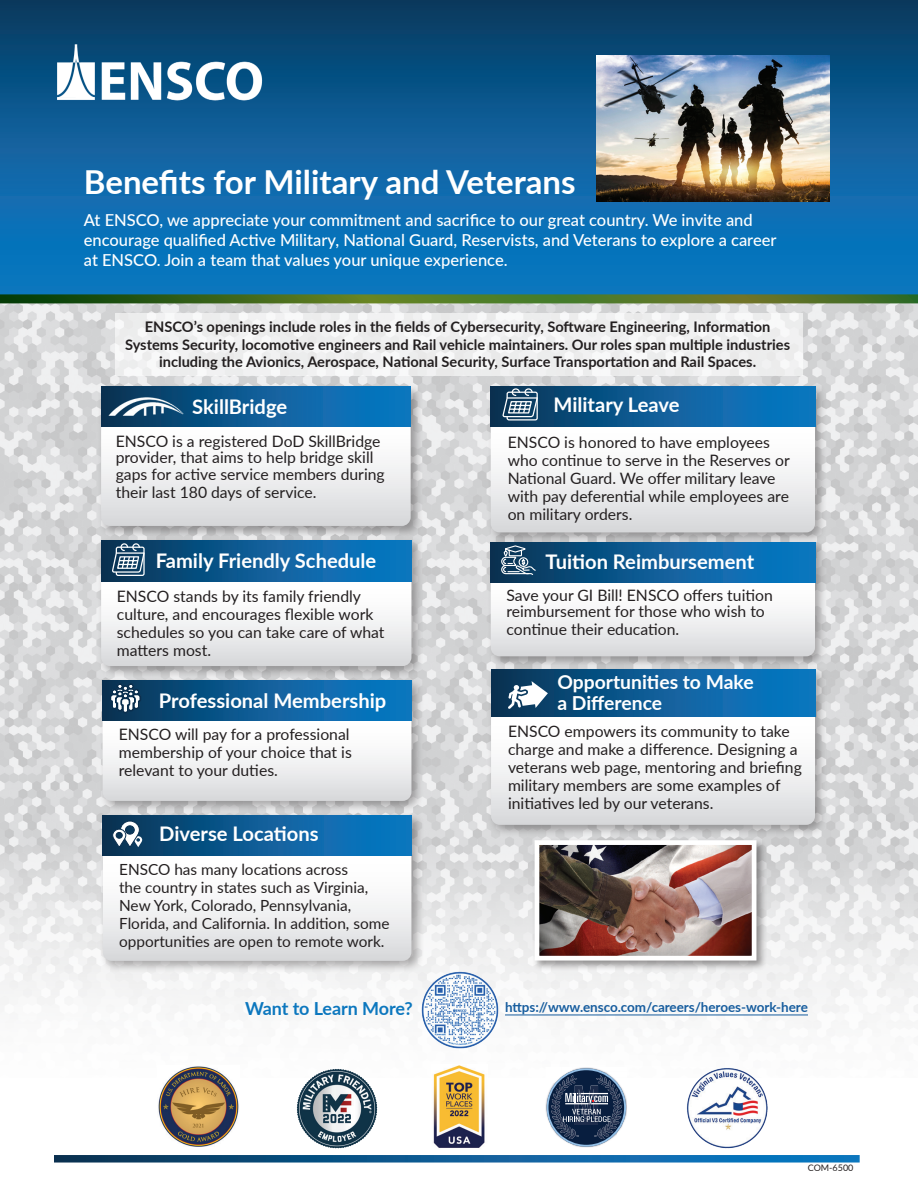
<style>
.page{position:relative;width:918px;height:1188px;background:#fff}
.page>*{position:absolute;margin:0;border:0;box-sizing:border-box;transform-origin:0 0}
.t1{font:700 33px "Lato";color:#fff}
.t2{font:700 20.1px "Lato";color:#fff}
.t3{font:700 19.35px/20.1px "Lato";color:#fff}
.t4{font:700 18px "Lato";letter-spacing:-.01em;color:#0c77be}
.t5{font:500 16.5px/19.8px "Lato";color:#fff}
.t6{font:15.75px/18px "Lato";color:#231f20}
.t7{font:15.3px/18px "Lato";color:#231f20}
.t8{font:700 14.7px/17.5px "Lato";color:#231f20;text-align:center}
.t9{font:700 13.5px "Lato";letter-spacing:-.005em;color:#175d9e}
.t10{font:9px "Lato";color:#231f20}
</style>
<div class="page">
<img style="left:0;top:303px;width:918px;height:720px">
<div style="left:0;top:0;width:918px;height:299px;background:linear-gradient(to bottom,#0a3e66,#0d80ce)"></div>
<img style="left:52px;top:38px;width:226px;height:70px">
<img style="left:433px;top:1065px;width:52px;height:83px">
<img style="left:687px;top:1068px;width:81px;height:81px">
<svg style="left:545px;top:1067px;width:82px;height:80px"></svg>
<img style="left:296px;top:1069px;width:82px;height:80px">
<img style="left:158px;top:1066px;width:81px;height:81px">
<div style="left:97px;top:383px;width:326px;height:156px;background:#231f20;opacity:.35"></div>
<svg style="left:101px;top:426px;width:310px;height:100px"></svg>
<div style="left:101px;top:387px;width:310px;height:39px;background:linear-gradient(to right,#0a3658,#0d7ecd)"></div>
<img style="left:108px;top:397px;width:77px;height:19px">
<svg style="left:54px;top:1155px;width:806px;height:8px;background:#1a6499"></svg>
<div style="left:97px;top:536px;width:327px;height:143px;background:#231f20;opacity:.35"></div>
<div style="left:101px;top:540px;width:310px;height:42px;background:linear-gradient(to right,#0a3658,#0d7ecc)"></div>
<svg style="left:101px;top:543px;width:310px;height:123px"></svg>
<div style="left:99px;top:677px;width:325px;height:137px;background:#231f20;opacity:.35"></div>
<svg style="left:103px;top:681px;width:308px;height:2px"></svg>
<svg style="left:103px;top:683px;width:308px;height:118px"></svg>
<div style="left:487px;top:383px;width:341px;height:162px;background:#231f20;opacity:.35"></div>
<svg style="left:491px;top:387px;width:324px;height:1px"></svg>
<svg style="left:491px;top:388px;width:324px;height:144px"></svg>
<div style="left:487px;top:538px;width:341px;height:131px;background:#231f20;opacity:.35"></div>
<div style="left:491px;top:542px;width:324px;height:40px;background:linear-gradient(to right,#0a3658,#0d7ecc)"></div>
<svg style="left:491px;top:545px;width:324px;height:111px"></svg>
<div style="left:487px;top:665px;width:341px;height:173px;background:#231f20;opacity:.35"></div>
<div style="left:491px;top:669px;width:324px;height:48px;background:linear-gradient(to right,#0a3658,#0d7ecd)"></div>
<svg style="left:491px;top:681px;width:324px;height:144px"></svg>
<div style="left:532px;top:838px;width:235px;height:133px;background:#231f20;opacity:.45"></div>
<img style="left:541px;top:846px;width:209px;height:109px">
<div style="left:535px;top:840px;width:221px;height:121px;border:5px solid #fff"></div>
<img style="left:420px;top:970px;width:80px;height:79px">
<svg style="left:0;top:294px;width:918px;height:9px;background:#436d28"></svg>
<hr style="left:505px;top:1015px;width:303px;height:1px;background:#175d9e">
<div style="left:99px;top:811px;width:325px;height:163px;background:#231f20;opacity:.35"></div>
<div style="left:103px;top:815px;width:308px;height:41px;background:linear-gradient(to right,#0a3658,#0d7ecc)"></div>
<svg style="left:103px;top:821px;width:308px;height:140px"></svg>
<div style="left:115px;top:313px;width:687px;height:63px;background:#f0f1f1"></div>
<img style="left:596px;top:56px;width:233px;height:146px">
<h1 class="t1" style="left:84px;top:157px;width:493px">Benefits for Military and Veterans</h1>
<p class="t5" style="left:84px;top:209px;width:694px">At ENSCO, we appreciate your commitment and sacrifice to our great country. We invite and encourage qualified Active Military, National Guard, Reservists, and Veterans to explore a career at ENSCO. Join a team that values your unique experience.</p>
<p class="t8" style="left:125px;top:318px;width:667px">ENSCO’s openings include roles in the fields of Cybersecurity, Software Engineering, Information<br>Systems Security, locomotive engineers and Rail vehicle maintainers. Our roles span multiple industries including the Avionics, Aerospace, National Security, Surface Transportation and Rail Spaces.</p>
<p class="t2" style="left:192px;top:392px;width:97px">SkillBridge</p>
<p class="t6" style="left:116px;top:432px;width:271px;line-height:16.5px">ENSCO is a registered DoD SkillBridge provider, that aims to help bridge skill gaps for active service members during</p>
<p class="t6" style="left:116px;top:482px;width:202px">their last 180 days of service.</p>
<p class="t2" style="left:156px;top:546px;width:222px">Family Friendly Schedule</p>
<p class="t6" style="left:117px;top:586px;width:269px">ENSCO stands by its family friendly culture, and encourages flexible work schedules so you can take care of what matters most.</p>
<p class="t2" style="left:159px;top:686px;width:229px">Professional Membership</p>
<p class="t6" style="left:119px;top:725px;width:235px">ENSCO will pay for a professional membership of your choice that is relevant to your duties.</p>
<p class="t2" style="left:159px;top:819px;width:161px">Diverse Locations</p>
<p class="t7" style="left:119px;top:860px;width:272px">ENSCO has many locations across<br>the country in states such as Virginia, New York, Colorado, Pennsylvania, Florida, and California. In addition, some opportunities are open to remote work.</p>
<p class="t4" style="left:245px;top:995px;width:169px">Want to Learn More?</p>
<p class="t2" style="left:554px;top:389px;width:128px">Military Leave</p>
<p class="t6" style="left:508px;top:432px;width:284px">ENSCO is honored to have employees who continue to serve in the Reserves or National Guard. We offer military leave with pay deferential while employees are on military orders.</p>
<p class="t2" style="left:545px;top:547px;width:210px">Tuition Reimbursement</p>
<p class="t6" style="left:506px;top:586px;width:268px;line-height:16.5px">Save your GI Bill! ENSCO offers tuition reimbursement for those who wish to</p>
<p class="t6" style="left:506px;top:620px;width:174px">continue their education.</p>
<p class="t3" style="left:557px;top:671px;width:198px">Opportunities to Make a Difference</p>
<p class="t6" style="left:508px;top:722px;width:295px">ENSCO empowers its community to take charge and make a difference. Designing a veterans web page, mentoring and briefing military members are some examples of initiatives led by our veterans.</p>
<p class="t9" style="left:505px;top:997px;width:304px">https://www.ensco.com/careers/heroes-work-here</p>
<p class="t10" style="left:808px;top:1162px;width:47px">COM-6500</p>
</div>
